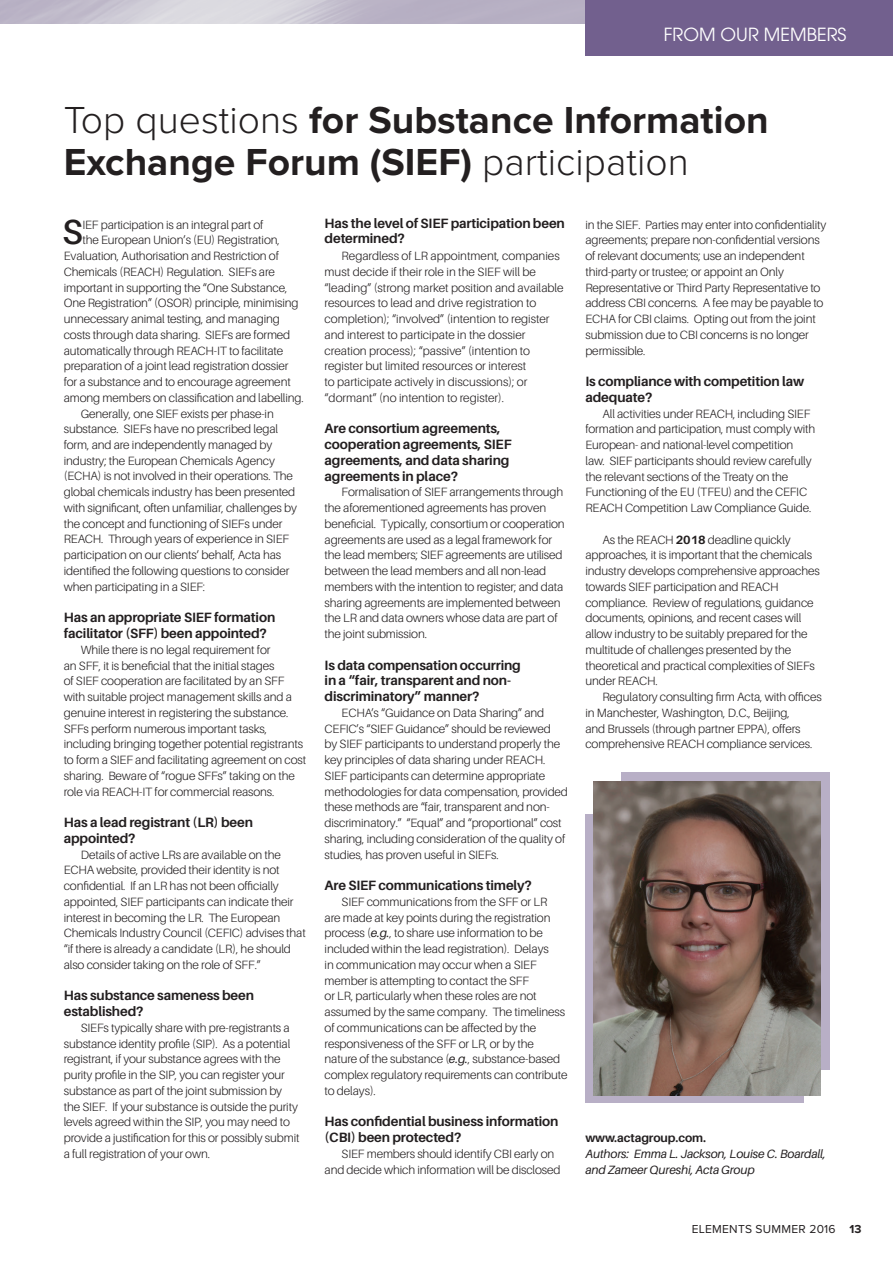
<style>
.page{position:relative;width:893px;height:1263px;background:#fff}
.page>*{position:absolute;margin:0;border:0;box-sizing:border-box;transform-origin:0 0}
.t1{font:700 39px/42px "Proxima Nova";color:#231f20}
.t2{font:600 34.8px "Aileron";color:#231f20}
.t3{font:18px "Avant Garde";color:#fff}
.t4{font:700 13.5px/15.8px "Aileron";letter-spacing:-.01em;color:#231f20}
.t5{font:300 12px/15.8px "Aileron";letter-spacing:-.01em;color:#231f20}
.t6{font:italic 12px/15.8px "Aileron";letter-spacing:-.01em;color:#231f20}
.t7{font:12px "Proxima Nova";letter-spacing:.02em;color:#231f20}
.t8{font:700 12px "Aileron";letter-spacing:-.01em;color:#231f20}
.s1{font-weight:300}
.s2{font-weight:400;font-style:italic}
.s3{font-weight:700}
</style>
<div class="page">
<div style="left:585px;top:0;width:308px;height:55px;background:#72608e"></div>
<div style="left:585px;top:814px;width:219px;height:289px;background:linear-gradient(to right,#b8afc6,#b8afc6)"></div>
<div style="left:621px;top:772px;width:208px;height:298px;background:#b8afc6"></div>
<img style="left:593px;top:782px;width:228px;height:313px">
<h3 class="t3" style="left:664px;top:24px;width:184px">FROM OUR MEMBERS</h3>
<h1 class="t1" style="left:64px;top:101px;width:706px"><span class="s1">Top questions</span> for Substance Information<br>Exchange Forum (SIEF) <span class="s1">participation</span></h1>
<h2 class="t2" style="left:62px;top:213px;width:22px">S</h2>
<p class="t5" style="left:82px;top:217px;width:182px">IEF participation is an integral part of</p>
<p class="t5" style="left:82px;top:232px;width:199px">the European Union’s (EU) Registration,</p>
<p class="t5" style="left:64px;top:248px;width:217px">Evaluation, Authorisation and Restriction of</p>
<p class="t5" style="left:64px;top:264px;width:213px">Chemicals (REACH) Regulation. SIEFs are</p>
<p class="t5" style="left:64px;top:280px;width:225px">important in supporting the “One Substance,</p>
<p class="t5" style="left:64px;top:295px;width:236px">One Registration” (OSOR) principle, minimising</p>
<p class="t5" style="left:64px;top:311px;width:218px">unnecessary animal testing, and managing</p>
<p class="t5" style="left:64px;top:327px;width:228px">costs through data sharing. SIEFs are formed</p>
<p class="t5" style="left:64px;top:343px;width:221px">automatically through REACH-IT to facilitate</p>
<p class="t5" style="left:64px;top:358px;width:226px">preparation of a joint lead registration dossier</p>
<p class="t5" style="left:64px;top:374px;width:228px">for a substance and to encourage agreement</p>
<p class="t5" style="left:64px;top:390px;width:242px">among members on classification and labelling.</p>
<p class="t5" style="left:81px;top:406px;width:195px">Generally, one SIEF exists per phase-in</p>
<p class="t5" style="left:64px;top:421px;width:216px">substance. SIEFs have no prescribed legal</p>
<p class="t5" style="left:64px;top:437px;width:210px">form, and are independently managed by</p>
<p class="t5" style="left:64px;top:453px;width:213px">industry; the European Chemicals Agency</p>
<p class="t5" style="left:64px;top:469px;width:231px">(ECHA) is not involved in their operations. The</p>
<p class="t5" style="left:64px;top:484px;width:233px">global chemicals industry has been presented</p>
<p class="t5" style="left:64px;top:500px;width:235px">with significant, often unfamiliar, challenges by</p>
<p class="t5" style="left:64px;top:516px;width:220px">the concept and functioning of SIEFs under</p>
<p class="t5" style="left:64px;top:531px;width:227px">REACH. Through years of experience in SIEF</p>
<p class="t5" style="left:64px;top:547px;width:219px">participation on our clients’ behalf, Acta has</p>
<p class="t5" style="left:64px;top:563px;width:227px">identified the following questions to consider</p>
<p class="t5" style="left:64px;top:579px;width:143px">when participating in a SIEF:</p>
<p class="t4" style="left:64px;top:610px;width:213px">Has an appropriate SIEF formation facilitator (SFF) been appointed?</p>
<p class="t5" style="left:64px;top:642px;width:244px;text-indent:17px">While there is no legal requirement for<br>an SFF, it is beneficial that the initial stages<br>of SIEF cooperation are facilitated by an SFF with suitable project management skills and a genuine interest in registering the substance.<br>SFFs perform numerous important tasks, including bringing together potential registrants to form a SIEF and facilitating agreement on cost sharing. Beware of “rogue SFFs” taking on the role via REACH-IT for commercial reasons.</p>
<p class="t4" style="left:64px;top:815px;width:191px">Has a lead registrant (LR) been appointed?</p>
<p class="t5" style="left:64px;top:847px;width:243px;text-indent:17px">Details of active LRs are available on the ECHA website, provided their identity is not confidential. If an LR has not been officially appointed, SIEF participants can indicate their interest in becoming the LR. The European Chemicals Industry Council (CEFIC) advises that “if there is already a candidate (LR), he should also consider taking on the role of SFF.”</p>
<p class="t4" style="left:64px;top:988px;width:192px">Has substance sameness been established?</p>
<p class="t5" style="left:64px;top:1020px;width:237px;text-indent:17px">SIEFs typically share with pre-registrants a substance identity profile (SIP). As a potential registrant, if your substance agrees with the purity profile in the SIP, you can register your substance as part of the joint submission by the SIEF. If your substance is outside the purity levels agreed within the SIP, you may need to provide a justification for this or possibly submit a full registration of your own.</p>
<p class="t4" style="left:325px;top:215px;width:242px">Has the level of SIEF participation been determined?</p>
<p class="t5" style="left:325px;top:248px;width:241px;text-indent:17px">Regardless of LR appointment, companies must decide if their role in the SIEF will be “leading” (strong market position and available resources to lead and drive registration to completion); “involved” (intention to register and interest to participate in the dossier creation process); “passive” (intention to register but limited resources or interest<br>to participate actively in discussions); or “dormant” (no intention to register).</p>
<p class="t4" style="left:325px;top:421px;width:189px">Are consortium agreements, cooperation agreements, SIEF agreements, and data sharing agreements in place?</p>
<p class="t5" style="left:325px;top:484px;width:242px;text-indent:17px">Formalisation of SIEF arrangements through the aforementioned agreements has proven beneficial. Typically, consortium or cooperation agreements are used as a legal framework for the lead members; SIEF agreements are utilised between the lead members and all non-lead members with the intention to register; and data sharing agreements are implemented between the LR and data owners whose data are part of the joint submission.</p>
<p class="t4" style="left:325px;top:657px;width:198px">Is data compensation occurring in a “fair, transparent and non&shy;discriminatory” manner?</p>
<p class="t5" style="left:325px;top:705px;width:245px;text-indent:17px">ECHA’s “Guidance on Data Sharing” and CEFIC’s “SIEF Guidance” should be reviewed<br>by SIEF participants to understand properly the key principles of data sharing under REACH.<br>SIEF participants can determine appropriate methodologies for data compensation, provided these methods are “fair, transparent and non&shy;discriminatory.” “Equal” and “proportional” cost sharing, including consideration of the quality of studies, has proven useful in SIEFs.</p>
<p class="t4" style="left:325px;top:878px;width:209px">Are SIEF communications timely?</p>
<p class="t5" style="left:325px;top:894px;width:244px;text-indent:17px">SIEF communications from the SFF or LR<br>are made at key points during the registration process (<span class="s2">e.g.</span>, to share use information to be included within the lead registration). Delays<br>in communication may occur when a SIEF member is attempting to contact the SFF<br>or LR, particularly when these roles are not assumed by the same company. The timeliness of communications can be affected by the responsiveness of the SFF or LR, or by the nature of the substance (<span class="s2">e.g.</span>, substance-based complex regulatory requirements can contribute to delays).</p>
<p class="t4" style="left:325px;top:1114px;width:235px">Has confidential business information (CBI) been protected?</p>
<p class="t5" style="left:325px;top:1146px;width:237px;text-indent:17px">SIEF members should identify CBI early on and decide which information will be disclosed</p>
<p class="t5" style="left:585px;top:217px;width:242px">in the SIEF. Parties may enter into confidentiality agreements; prepare non-confidential versions of relevant documents; use an independent third-party or trustee; or appoint an Only Representative or Third Party Representative to address CBI concerns. A fee may be payable to ECHA for CBI claims. Opting out from the joint submission due to CBI concerns is no longer permissible.</p>
<p class="t4" style="left:585px;top:374px;width:220px">Is compliance with competition law adequate?</p>
<p class="t5" style="left:585px;top:406px;width:231px;text-indent:17px">All activities under REACH, including SIEF formation and participation, must comply with European- and national-level competition law. SIEF participants should review carefully the relevant sections of the Treaty on the Functioning of the EU (TFEU) and the CEFIC REACH Competition Law Compliance Guide.</p>
<p class="t5" style="left:585px;top:532px;width:236px;text-indent:17px">As the REACH <span class="s3">2018</span> deadline quickly approaches, it is important that the chemicals industry develops comprehensive approaches towards SIEF participation and REACH compliance. Review of regulations, guidance documents, opinions, and recent cases will allow industry to be suitably prepared for the multitude of challenges presented by the theoretical and practical complexities of SIEFs under REACH.</p>
<p class="t5" style="left:585px;top:689px;width:238px;text-indent:17px">Regulatory consulting firm Acta, with offices in Manchester, Washington, D.C., Beijing,<br>and Brussels (through partner EPPA), offers comprehensive REACH compliance services.</p>
<p class="t8" style="left:585px;top:1131px;width:122px">www.actagroup.com.</p>
<p class="t6" style="left:585px;top:1146px;width:242px">Authors: Emma L. Jackson, Louise C. Boardall, and Zameer Qureshi, Acta Group</p>
<p class="t7" style="left:692px;top:1222px;width:171px">ELEMENTS SUMMER 2016 <span class="s3">13</span></p>
</div>
